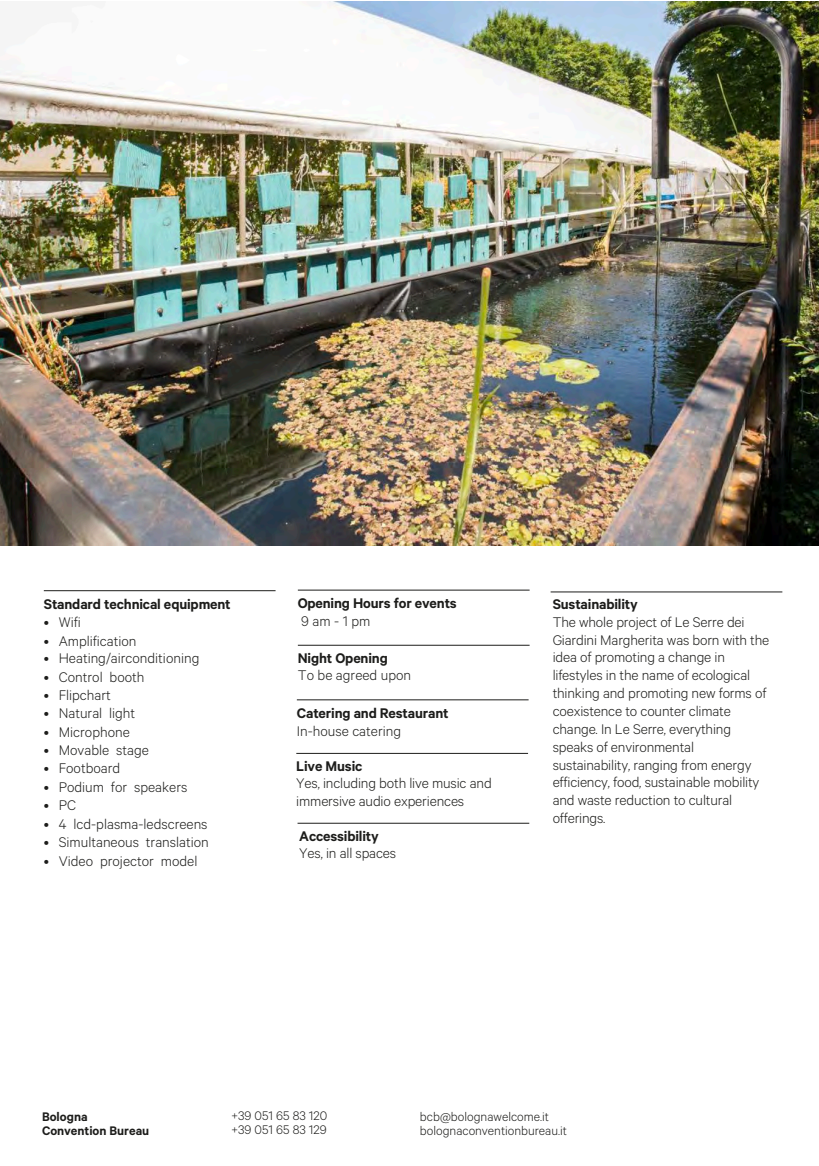
<style>
.page{position:relative;width:819px;height:1166px;background:#fff}
.page>*{position:absolute;margin:0;border:0;box-sizing:border-box;transform-origin:0 0}
.t1{font:300 15.75px/17.8px "Calibre";letter-spacing:-.01em;color:#1d1d1b}
.t2{font:600 15.75px "Calibre";letter-spacing:-.01em;color:#1d1d1b}
.t3{font:300 14px/14px "Calibre";color:#1d1d1b}
.t4{font:600 14px/14px "Calibre";color:#1d1d1b}
.s1{color:#fff}
</style>
<div class="page">
<hr style="left:44px;top:590px;width:231px;height:1px;background:#1d1d1b">
<hr style="left:298px;top:590px;width:231px;height:1px;background:#1d1d1b">
<hr style="left:298px;top:645px;width:231px;height:1px;background:#1d1d1b">
<hr style="left:297px;top:699px;width:231px;height:1px;background:#1d1d1b">
<hr style="left:296px;top:753px;width:232px;height:1px;background:#1d1d1b">
<hr style="left:297px;top:823px;width:232px;height:1px;background:#1d1d1b">
<hr style="left:550px;top:592px;width:232px;height:1px;background:#1d1d1b">
<img style="left:0;top:1px;width:819px;height:544px">
<p class="t2" style="left:44px;top:594px;width:188px">Standard technical equipment</p>
<p class="t1" style="left:44px;top:613px;width:38px">• Wifi</p>
<p class="t1" style="left:44px;top:631px;width:94px">• Amplification</p>
<p class="t1" style="left:44px;top:648px;width:157px">• Heating/air conditioning</p>
<p class="t1" style="left:44px;top:667px;width:102px">• Control <span class="s1">a</span>booth</p>
<p class="t1" style="left:44px;top:685px;width:69px">• Flip chart</p>
<p class="t1" style="left:44px;top:704px;width:93px">• Natural <span class="s1">a</span>light</p>
<p class="t1" style="left:44px;top:722px;width:88px">• Microphone</p>
<p class="t1" style="left:44px;top:740px;width:107px">• Movable <span class="s1">a</span>stage</p>
<p class="t1" style="left:44px;top:759px;width:78px">• Footboard</p>
<p class="t1" style="left:44px;top:777px;width:145px">• Podium <span class="s1">a</span>for <span class="s1">a</span>speakers</p>
<p class="t1" style="left:44px;top:796px;width:34px">• PC</p>
<p class="t1" style="left:44px;top:814px;width:165px">• 4 <span class="s1">a</span>lcd-plasma-led screens</p>
<p class="t1" style="left:44px;top:832px;width:166px">• Simultaneous <span class="s1">a</span>translation</p>
<p class="t1" style="left:44px;top:852px;width:155px">• Video<span class="s1">a</span> projector <span class="s1">a</span>model</p>
<p class="t2" style="left:297px;top:594px;width:161px">Opening Hours for events</p>
<p class="t1" style="left:301px;top:611px;width:71px">9 am - 1 pm</p>
<p class="t2" style="left:298px;top:649px;width:91px">Night Opening</p>
<p class="t1" style="left:298px;top:665px;width:115px">To be agreed upon</p>
<p class="t2" style="left:297px;top:704px;width:153px">Catering and Restaurant</p>
<p class="t1" style="left:297px;top:721px;width:106px">In-house catering</p>
<p class="t2" style="left:296px;top:757px;width:68px">Live Music</p>
<p class="t1" style="left:296px;top:774px;width:197px">Yes, including both live music and immersive audio experiences</p>
<p class="t2" style="left:299px;top:827px;width:81px">Accessibility</p>
<p class="t1" style="left:299px;top:843px;width:98px">Yes, in all spaces</p>
<p class="t2" style="left:552px;top:595px;width:87px">Sustainability</p>
<p class="t1" style="left:552px;top:612px;width:218px">The whole project of Le Serre dei<br>Giardini Margherita was born with the idea of promoting a change in lifestyles in the name of ecological thinking and promoting new forms of coexistence to counter climate change. In Le Serre, everything speaks of environmental sustainability, ranging from energy efficiency, food, sustainable mobility and waste reduction to cultural offerings.</p>
<p class="t3" style="left:231px;top:1108px;width:98px">+39 051 65 83 120 +39 051 65 83 129</p>
<p class="t4" style="left:42px;top:1109px;width:109px">Bologna<br>Convention Bureau</p>
<p class="t3" style="left:420px;top:1109px;width:148px">bcb@bolognawelcome.it bolognaconventionbureau.it</p>
</div>
